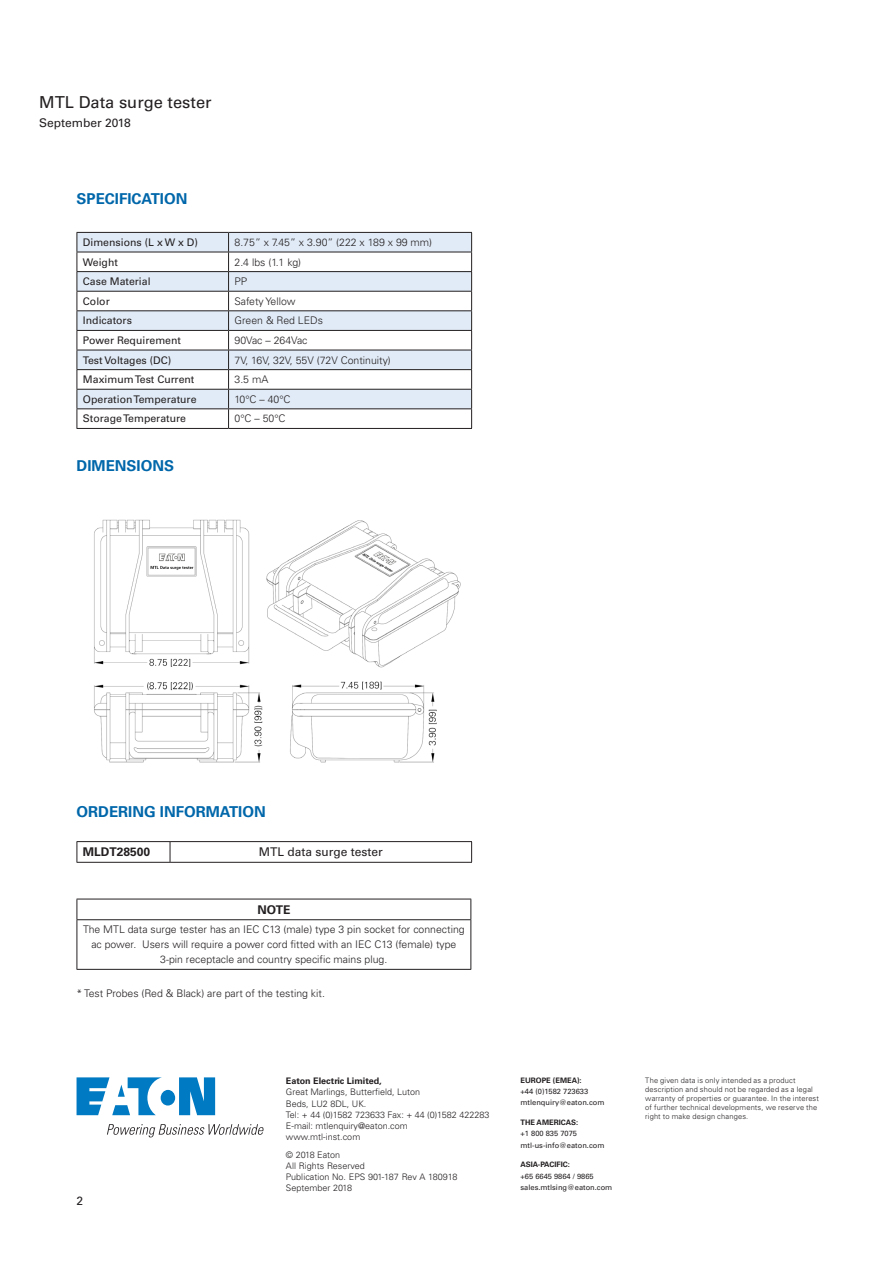
<style>
.page{position:relative;width:893px;height:1263px;background:#fff}
.page>*{position:absolute;margin:0;border:0;box-sizing:border-box;transform-origin:0 0}
.t1{font:16.5px "Univers LT Pro 55 Roman";color:#231f20}
.Specification{font:700 15px "Univers LT Pro 65";color:#0067aa}
.t2{font:12px "Univers LT Pro 55 Roman";color:#231f20}
.t3{font:700 12px "Univers LT Pro 65";color:#231f20}
.Bullet_-_Front_page{font:300 10.5px/15px "Univers LT Pro 45";color:#231f20;text-align:center}
.Bullet_-_Front_page-2{font:10.5px "Univers LT Pro 55 Roman";color:#231f20}
.t4{font:300 9px/11.2px "Univers LT Pro 45";color:#231f20}
.t5{font:700 9px "Univers LT Pro 65";color:#231f20}
.t6{font:300 7.5px/9px "Univers LT Pro 45";letter-spacing:.02em;color:#231f20}
.t7{font:7.5px/11.2px "Univers LT Pro 55 Roman";color:#231f20}
.t8{font:700 7.5px "Univers LT Pro 65";color:#231f20}
</style>
<div class="page">
<svg style="left:77px;top:1077px;width:138px;height:38px"></svg>
<svg style="left:107px;top:1124px;width:157px;height:13px"></svg>
<svg style="left:78px;top:233px;width:393px;height:175px;fill:#e1ebf7"></svg>
<hr style="left:77px;top:232px;width:152px;height:1px;background:#231f20">
<hr style="left:229px;top:232px;width:243px;height:1px;background:#231f20">
<hr style="left:77px;top:252px;width:152px;height:1px;background:#231f20">
<hr style="left:229px;top:252px;width:243px;height:1px;background:#231f20">
<hr style="left:77px;top:271px;width:152px;height:1px;background:#231f20">
<hr style="left:229px;top:271px;width:243px;height:1px;background:#231f20">
<hr style="left:77px;top:291px;width:152px;height:1px;background:#231f20">
<hr style="left:229px;top:291px;width:243px;height:1px;background:#231f20">
<hr style="left:77px;top:310px;width:152px;height:1px;background:#231f20">
<hr style="left:229px;top:310px;width:243px;height:1px;background:#231f20">
<hr style="left:77px;top:330px;width:152px;height:1px;background:#231f20">
<hr style="left:229px;top:330px;width:243px;height:1px;background:#231f20">
<hr style="left:77px;top:350px;width:152px;height:1px;background:#231f20">
<hr style="left:229px;top:350px;width:243px;height:1px;background:#231f20">
<hr style="left:77px;top:369px;width:152px;height:1px;background:#231f20">
<hr style="left:229px;top:369px;width:243px;height:1px;background:#231f20">
<hr style="left:77px;top:389px;width:152px;height:1px;background:#231f20">
<hr style="left:229px;top:389px;width:243px;height:1px;background:#231f20">
<hr style="left:77px;top:408px;width:152px;height:1px;background:#231f20">
<svg style="left:77px;top:233px;width:1px;height:195px"></svg>
<hr style="left:229px;top:408px;width:243px;height:1px;background:#231f20">
<svg style="left:228px;top:233px;width:1px;height:195px"></svg>
<svg style="left:471px;top:233px;width:1px;height:195px"></svg>
<hr style="left:77px;top:428px;width:152px;height:1px;background:#231f20">
<hr style="left:229px;top:428px;width:243px;height:1px;background:#231f20">
<hr style="left:77px;top:841px;width:93px;height:1px;background:#231f20">
<svg style="left:77px;top:842px;width:1px;height:20px"></svg>
<hr style="left:170px;top:841px;width:302px;height:1px;background:#231f20">
<svg style="left:170px;top:842px;width:1px;height:20px"></svg>
<svg style="left:471px;top:842px;width:1px;height:20px"></svg>
<hr style="left:77px;top:862px;width:93px;height:1px;background:#231f20">
<hr style="left:170px;top:862px;width:302px;height:1px;background:#231f20">
<hr style="left:77px;top:899px;width:394px;height:1px;background:#231f20">
<svg style="left:77px;top:899px;width:1px;height:20px"></svg>
<svg style="left:470px;top:899px;width:1px;height:20px"></svg>
<hr style="left:77px;top:919px;width:394px;height:1px;background:#231f20">
<hr style="left:77px;top:920px;width:1px;height:49px;background:#231f20">
<hr style="left:470px;top:920px;width:1px;height:49px;background:#231f20">
<hr style="left:77px;top:969px;width:394px;height:1px;background:#231f20">
<img style="left:94px;top:519px;width:367px;height:244px">
<h1 class="t1" style="left:39px;top:92px;width:174px">MTL Data surge tester</h1>
<p class="t2" style="left:39px;top:116px;width:93px">September 2018</p>
<p class="Specification" style="left:77px;top:190px;width:112px">SPECIFICATION</p>
<p class="Bullet_-_Front_page-2" style="left:83px;top:236px;width:117px">Dimensions (L x W x D)</p>
<p class="Bullet_-_Front_page" style="left:235px;top:235px;width:199px">8.75” x 7.45” x 3.90” (222 x 189 x 99 mm)</p>
<p class="Bullet_-_Front_page-2" style="left:83px;top:256px;width:37px">Weight</p>
<p class="Bullet_-_Front_page" style="left:235px;top:254px;width:68px">2.4 lbs (1.1 kg)</p>
<p class="Bullet_-_Front_page-2" style="left:83px;top:275px;width:69px">Case Material</p>
<p class="Bullet_-_Front_page" style="left:235px;top:274px;width:14px">PP</p>
<p class="Bullet_-_Front_page-2" style="left:83px;top:295px;width:28px">Color</p>
<p class="Bullet_-_Front_page" style="left:235px;top:294px;width:62px">Safety Yellow</p>
<p class="Bullet_-_Front_page-2" style="left:83px;top:314px;width:51px">Indicators</p>
<p class="Bullet_-_Front_page" style="left:235px;top:313px;width:90px">Green &amp; Red LEDs</p>
<p class="Bullet_-_Front_page-2" style="left:83px;top:334px;width:100px">Power Requirement</p>
<p class="Bullet_-_Front_page" style="left:235px;top:333px;width:74px">90Vac – 264Vac</p>
<p class="Bullet_-_Front_page-2" style="left:83px;top:354px;width:90px">Test Voltages (DC)</p>
<p class="Bullet_-_Front_page" style="left:235px;top:352px;width:158px">7V, 16V, 32V, 55V (72V Continuity)</p>
<p class="Bullet_-_Front_page-2" style="left:83px;top:373px;width:113px">Maximum Test Current</p>
<p class="Bullet_-_Front_page" style="left:235px;top:372px;width:35px">3.5 mA</p>
<p class="Bullet_-_Front_page-2" style="left:83px;top:393px;width:115px">Operation Temperature</p>
<p class="Bullet_-_Front_page" style="left:235px;top:392px;width:58px">10°C – 40°C</p>
<p class="Bullet_-_Front_page-2" style="left:83px;top:412px;width:105px">Storage Temperature</p>
<p class="Bullet_-_Front_page" style="left:235px;top:411px;width:53px">0°C – 50°C</p>
<p class="Specification" style="left:77px;top:457px;width:99px">DIMENSIONS</p>
<p class="Specification" style="left:77px;top:803px;width:191px">ORDERING INFORMATION</p>
<p class="t3" style="left:83px;top:845px;width:69px">MLDT28500</p>
<p class="t2" style="left:259px;top:845px;width:126px">MTL data surge tester</p>
<p class="t3" style="left:257px;top:902px;width:34px">NOTE</p>
<p class="Bullet_-_Front_page" style="left:83px;top:922px;width:383px">The MTL data surge tester has an IEC C13 (male) type 3 pin socket for connecting ac power. Users will require a power cord fitted with an IEC C13 (female) type<br>3-pin receptacle and country specific mains plug.</p>
<p class="Bullet_-_Front_page" style="left:77px;top:985px;width:250px">* Test Probes (Red &amp; Black) are part of the testing kit.</p>
<p class="t2" style="left:77px;top:1194px;width:8px">2</p>
<p class="t5" style="left:286px;top:1075px;width:97px">Eaton Electric Limited,</p>
<p class="t4" style="left:286px;top:1086px;width:205px">Great Marlings, Butterfield, Luton<br>Beds, LU2 8DL, UK.<br>Tel: + 44 (0)1582 723633 Fax: + 44 (0)1582 422283<br>E-mail: mtlenquiry@eaton.com<br>www.mtl-inst.com</p>
<p class="t4" style="left:286px;top:1150px;width:173px;line-height:10.8px">© 2018 Eaton<br>All Rights Reserved<br>Publication No. EPS 901-187 Rev A 180918<br>September 2018</p>
<p class="t8" style="left:521px;top:1076px;width:63px">EUROPE (EMEA):</p>
<p class="t7" style="left:521px;top:1086px;width:85px">+44 (0)1582 723633 mtlenquiry@eaton.com</p>
<p class="t8" style="left:521px;top:1118px;width:59px">THE AMERICAS:</p>
<p class="t7" style="left:521px;top:1128px;width:85px">+1 800 835 7075 mtl-us-info@eaton.com</p>
<p class="t8" style="left:521px;top:1160px;width:51px">ASIA-PACIFIC:</p>
<p class="t7" style="left:521px;top:1170px;width:93px">+65 6645 9864 / 9865 sales.mtlsing@eaton.com</p>
<p class="t6" style="left:645px;top:1076px;width:175px">The given data is only intended as a product description and should not be regarded as a legal warranty of properties or guarantee. In the interest of further technical developments, we reserve the right to make design changes.</p>
</div>
